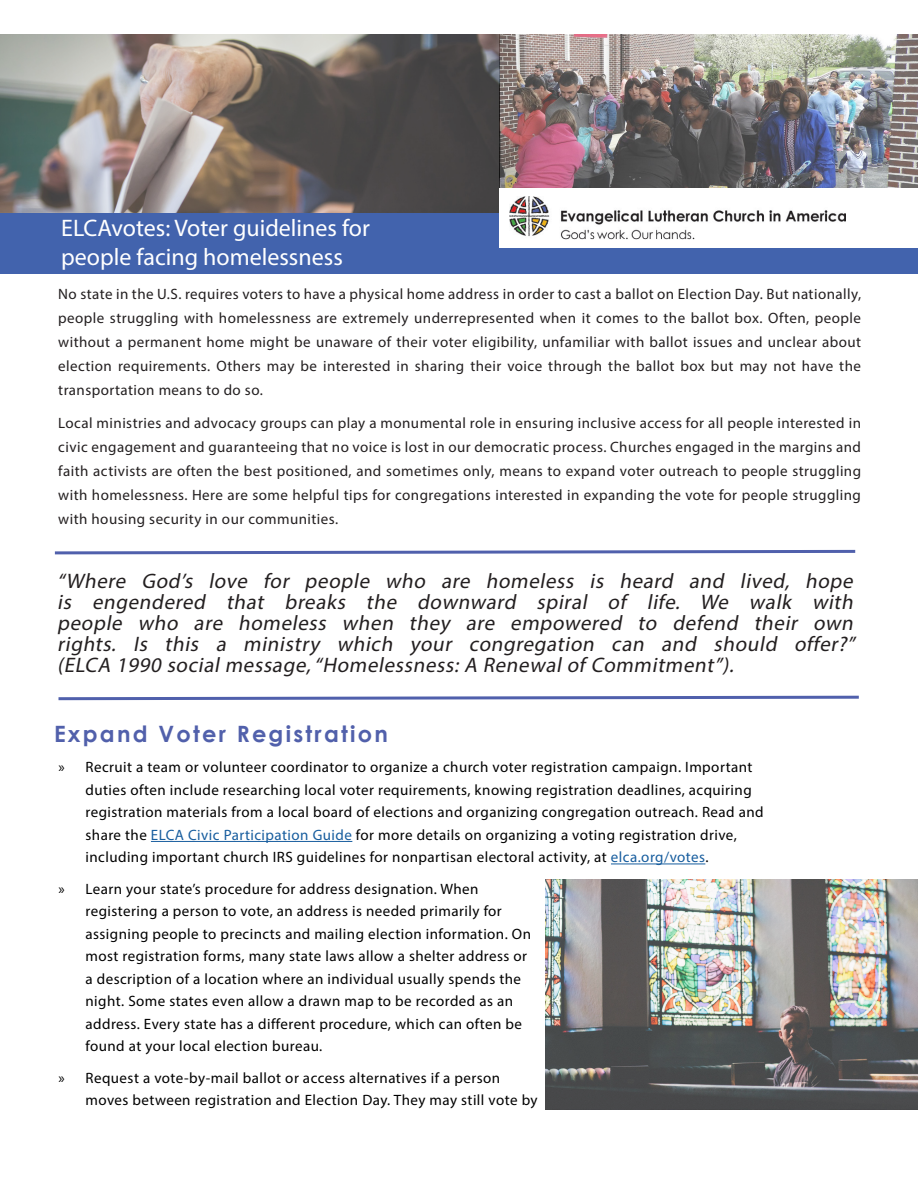
<style>
.page{position:relative;width:918px;height:1188px;background:#fff}
.page>*{position:absolute;margin:0;border:0;box-sizing:border-box;transform-origin:0 0}
.t1{font:24px/28.8px "Myriad Pro";color:#fff}
.t2{font:700 22.5px "Century Gothic";letter-spacing:.1em;color:#5160ab}
.t3{font:italic 21px/21px "Myriad Pro";letter-spacing:.015em;color:#231f20;text-align:justify}
.t4{font:15px/22.5px "Myriad Pro";letter-spacing:.03em;color:#000}
.t5{font:15px/24px "Myriad Pro";letter-spacing:.03em;color:#231f20;text-align:justify}
.s1{color:#175d9e}
</style>
<div class="page">
<img style="left:0;top:34px;width:918px;height:179px">
<div style="left:0;top:213px;width:918px;height:61px;background:#4263ad"></div>
<div style="left:500px;top:188px;width:418px;height:60px;background:#fff"></div>
<img style="left:509px;top:196px;width:336px;height:43px">
<hr style="left:151px;top:841px;width:201px;height:1px;background:#175d9e">
<hr style="left:611px;top:864px;width:94px;height:1px;background:#175d9e">
<svg style="left:54px;top:549px;width:802px;height:6px"></svg>
<svg style="left:58px;top:695px;width:801px;height:6px"></svg>
<img style="left:545px;top:880px;width:373px;height:230px">
<p class="t1" style="left:61px;top:214px;width:310px">ELCAvotes: Voter guidelines for people facing homelessness</p>
<p class="t5" style="left:58px;top:282px;width:804px">No state in the U.S. requires voters to have a physical home address in order to cast a ballot on Election Day. But nationally, people struggling with homelessness are extremely underrepresented when it comes to the ballot box. Often, people without a permanent home might be unaware of their voter eligibility, unfamiliar with ballot issues and unclear about election requirements. Others may be interested in sharing their voice through the ballot box but may not have the transportation means to do so.</p>
<p class="t5" style="left:58px;top:411px;width:804px">Local ministries and advocacy groups can play a monumental role in ensuring inclusive access for all people interested in civic engagement and guaranteeing that no voice is lost in our democratic process. Churches engaged in the margins and faith activists are often the best positioned, and sometimes only, means to expand voter outreach to people struggling with homelessness. Here are some helpful tips for congregations interested in expanding the vote for people struggling with housing security in our communities.</p>
<p class="t3" style="left:57px;top:570px;width:803px">“Where God’s love for people who are homeless is heard and lived, hope is engendered that breaks the downward spiral of life. We walk with people who are homeless when they are empowered to defend their own rights. Is this a ministry which your congregation can and should offer?” (ELCA 1990 social message,“Homelessness: A Renewal of Commitment”).</p>
<p class="t2" style="left:54px;top:716px;width:335px">Expand Voter Registration</p>
<p class="t4" style="left:86px;top:756px;width:680px;text-indent:-27px">» Recruit a team or volunteer coordinator to organize a church voter registration campaign. Important duties often include researching local voter requirements, knowing registration deadlines, acquiring registration materials from a local board of elections and organizing congregation outreach. Read and share the <span class="s1">ELCA Civic Participation Guide</span> for more details on organizing a voting registration drive, including important church IRS guidelines for nonpartisan electoral activity, at <span class="s1">elca.org/votes</span>.</p>
<p class="t4" style="left:86px;top:877px;width:447px;text-indent:-27px">» Learn your state’s procedure for address designation. When registering a person to vote, an address is needed primarily for assigning people to precincts and mailing election information. On most registration forms, many state laws allow a shelter address or a description of a location where an individual usually spends the night. Some states even allow a drawn map to be recorded as an address. Every state has a different procedure, which can often be found at your local election bureau.</p>
<p class="t4" style="left:86px;top:1066px;width:454px;text-indent:-27px">» Request a vote-by-mail ballot or access alternatives if a person moves between registration and Election Day. They may still vote by</p>
</div>
